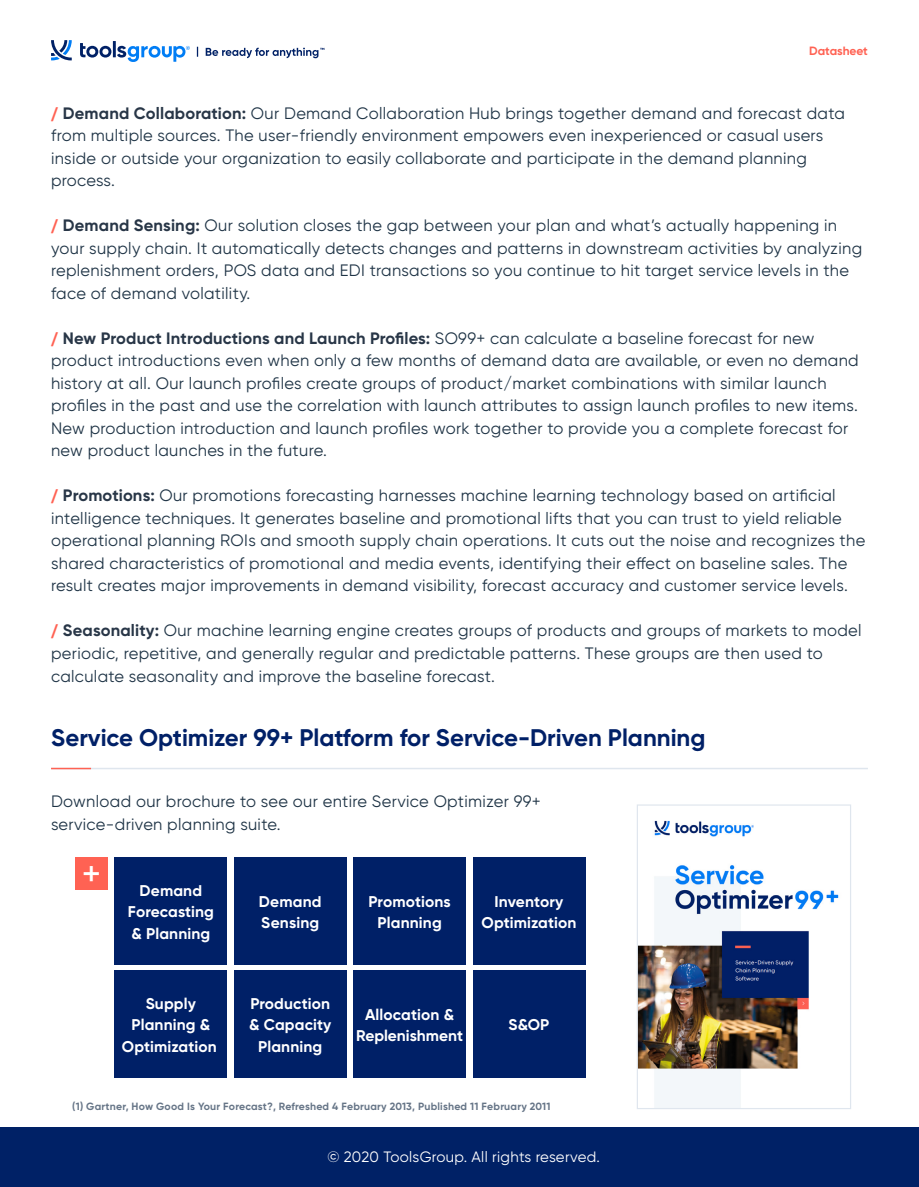
<style>
.page{position:relative;width:919px;height:1187px;background:#fff}
.page>*{position:absolute;margin:0;border:0;box-sizing:border-box;transform-origin:0 0}
.t1{font:500 35.25px "Gilroy";color:#fff}
.t2{font:700 24px "Gilroy";color:#002067}
.t3{font:16.5px/22.5px "Gilroy";letter-spacing:.02em;color:#1f3446}
.t4{font:700 15.6px/21.1px "Gilroy";letter-spacing:.01em;color:#fff;text-align:center}
.t5{font:15px "Gilroy";letter-spacing:.02em;color:#fff}
.t6{font:700 12px "Gilroy";letter-spacing:-.005em;color:#ff6253}
.t7{font:700 10.5px "Gilroy";letter-spacing:.02em;color:#667587}
.s1{font-family:"Calibri";font-weight:700;color:#ff6253}
.s2{font-weight:700;color:#283647}
</style>
<div class="page">
<svg style="left:206px;top:48px;width:118px;height:10px"></svg>
<svg style="left:80px;top:43px;width:31px;height:15px"></svg>
<hr style="left:113px;top:41px;width:3px;height:16px;background:#002166">
<svg style="left:51px;top:40px;width:21px;height:20px"></svg>
<svg style="left:117px;top:46px;width:73px;height:16px"></svg>
<img style="left:638px;top:820px;width:201px;height:287px">
<div style="left:636px;top:804px;width:215px;height:305px;border:1px solid #dfe6ee"></div>
<hr style="left:51px;top:767px;width:816px;height:2px;background:#dfe6ee">
<hr style="left:51px;top:767px;width:40px;height:2px;background:#ff6253">
<div style="left:0;top:1127px;width:918px;height:59px;background:#002166"></div>
<div style="left:114px;top:857px;width:113px;height:108px;background:#002067"></div>
<div style="left:472px;top:857px;width:113px;height:108px;background:#002067"></div>
<div style="left:234px;top:857px;width:112px;height:108px;background:#002067"></div>
<div style="left:114px;top:970px;width:113px;height:107px;background:#002067"></div>
<div style="left:353px;top:970px;width:113px;height:107px;background:#002067"></div>
<div style="left:75px;top:857px;width:33px;height:32px;background:#ff6253"></div>
<div style="left:353px;top:857px;width:113px;height:108px;background:#002067"></div>
<div style="left:234px;top:970px;width:112px;height:107px;background:#002067"></div>
<div style="left:472px;top:970px;width:113px;height:107px;background:#002067"></div>
<p class="t6" style="left:809px;top:43px;width:60px">Datasheet</p>
<p class="t3" style="left:51px;top:101px;width:795px"><span class="s1">/</span> <span class="s2">Demand Collaboration:</span> Our Demand Collaboration Hub brings together demand and forecast data from multiple sources. The user-friendly environment empowers even inexperienced or casual users inside or outside your organization to easily collaborate and participate in the demand planning process.</p>
<p class="t3" style="left:51px;top:214px;width:812px"><span class="s1">/</span> <span class="s2">Demand Sensing:</span> Our solution closes the gap between your plan and what’s actually happening in your supply chain. It automatically detects changes and patterns in downstream activities by analyzing replenishment orders, POS data and EDI transactions so you continue to hit target service levels in the face of demand volatility.</p>
<p class="t3" style="left:51px;top:326px;width:809px"><span class="s1">/</span> <span class="s2">New Product Introductions and Launch Profiles:</span> SO99+ can calculate a baseline forecast for new product introductions even when only a few months of demand data are available, or even no demand history at all. Our launch profiles create groups of product/market combinations with similar launch profiles in the past and use the correlation with launch attributes to assign launch profiles to new items.<br>New production introduction and launch profiles work together to provide you a complete forecast for new product launches in the future.</p>
<p class="t3" style="left:51px;top:484px;width:815px"><span class="s1">/</span> <span class="s2">Promotions:</span> Our promotions forecasting harnesses machine learning technology based on artificial intelligence techniques. It generates baseline and promotional lifts that you can trust to yield reliable operational planning ROIs and smooth supply chain operations. It cuts out the noise and recognizes the shared characteristics of promotional and media events, identifying their effect on baseline sales. The result creates major improvements in demand visibility, forecast accuracy and customer service levels.</p>
<p class="t3" style="left:51px;top:619px;width:812px"><span class="s1">/</span> <span class="s2">Seasonality:</span> Our machine learning engine creates groups of products and groups of markets to model periodic, repetitive, and generally regular and predictable patterns. These groups are then used to calculate seasonality and improve the baseline forecast.</p>
<h2 class="t2" style="left:51px;top:722px;width:656px">Service Optimizer 99+ Platform for Service-Driven Planning</h2>
<p class="t3" style="left:51px;top:790px;width:491px">Download our brochure to see our entire Service Optimizer 99+ service-driven planning suite.</p>
<h1 class="t1" style="left:82px;top:851px;width:21px">+</h1>
<p class="t4" style="left:128px;top:880px;width:88px">Demand<br>Forecasting &amp; Planning</p>
<p class="t4" style="left:481px;top:890px;width:96px">Inventory<br>Optimization</p>
<p class="t4" style="left:368px;top:890px;width:84px">Promotions<br>Planning</p>
<p class="t4" style="left:259px;top:890px;width:64px;text-align:left">Demand<br>Sensing</p>
<p class="t4" style="left:122px;top:992px;width:96px">Supply<br>Planning &amp;<br>Optimization</p>
<p class="t4" style="left:356px;top:1003px;width:108px">Allocation &amp;<br>Replenishment</p>
<p class="t4" style="left:249px;top:993px;width:84px">Production &amp; Capacity<br>Planning</p>
<p class="t4" style="left:508px;top:1014px;width:42px">S&amp;OP</p>
<p class="t7" style="left:72px;top:1099px;width:479px">(1) Gartner, How Good Is Your Forecast?, Refreshed 4 February 2013, Published 11 February 2011</p>
<p class="t5" style="left:327px;top:1146px;width:274px">© 2020 ToolsGroup. All rights reserved.</p>
</div>
